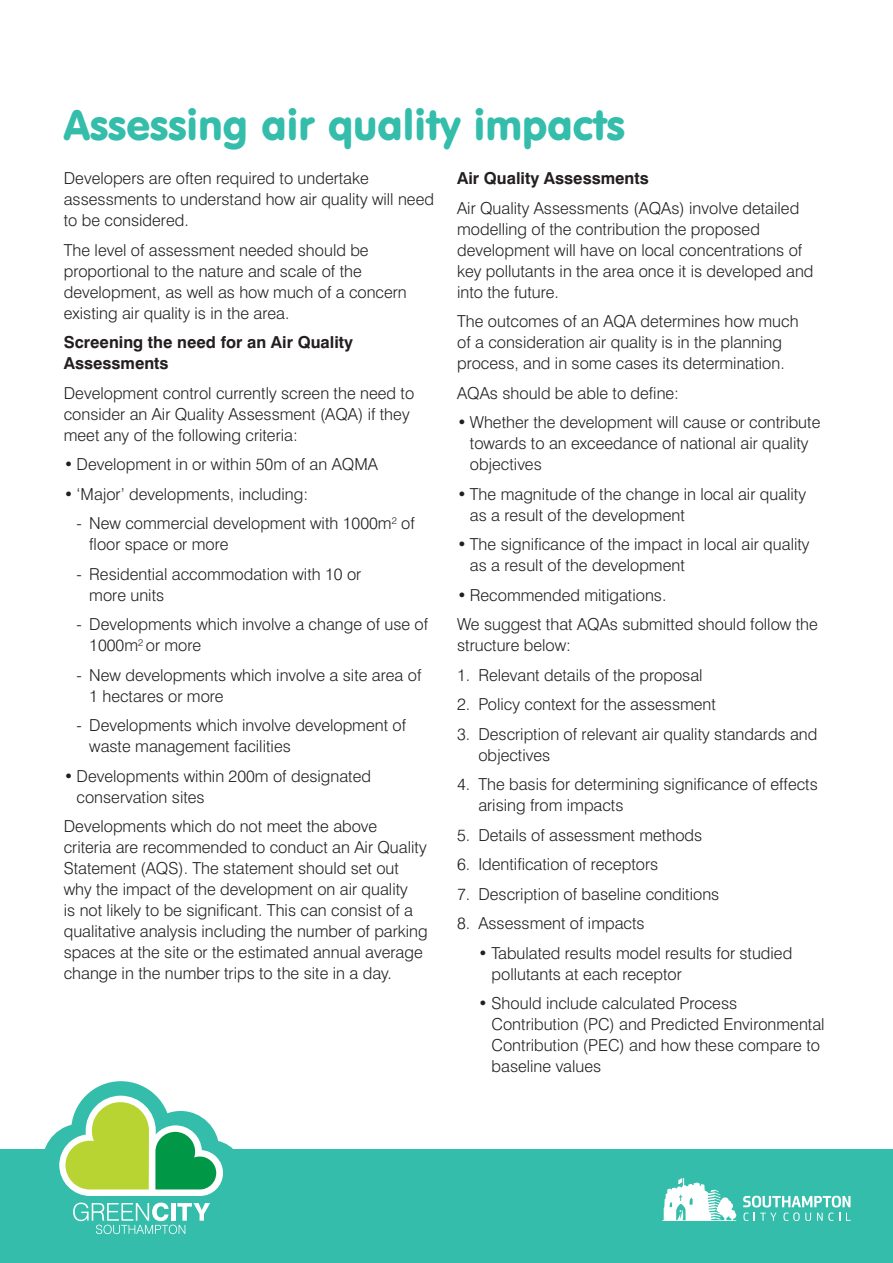
<style>
.page{position:relative;width:893px;height:1263px;background:#fff}
.page>*{position:absolute;margin:0;border:0;box-sizing:border-box;transform-origin:0 0}
.Main_title{font:42px "VAG Rounded BT";color:#33bdaa}
.t1{font:300 16.5px/21px "Swiss 721 BT";color:#231f20}
.t2{font:700 16.5px/21px "Swiss 721 BT";color:#231f20}
</style>
<div class="page">
<div style="left:0;top:1150px;width:893px;height:113px;background:#33bdaa"></div>
<div style="left:43px;top:1123px;width:77px;height:77px;background:#33bdaa;border-radius:50%"></div>
<div style="left:71px;top:1081px;width:100px;height:100px;background:#33bdaa;border-radius:50%"></div>
<div style="left:179px;top:1140px;width:64px;height:65px;background:#33bdaa;border-radius:50%"></div>
<svg style="left:662px;top:1178px;width:74px;height:43px"></svg>
<svg style="left:743px;top:1196px;width:108px;height:25px"></svg>
<svg style="left:73px;top:1202px;width:137px;height:32px"></svg>
<svg style="left:59px;top:1096px;width:164px;height:100px"></svg>
<p class="Main_title" style="left:64px;top:99px;width:563px">Assessing air quality impacts</p>
<p class="t1" style="left:64px;top:168px;width:372px">Developers are often required to undertake assessments to understand how air quality will need to be considered.</p>
<p class="t1" style="left:64px;top:239px;width:345px">The level of assessment needed should be proportional to the nature and scale of the development, as well as how much of a concern existing air quality is in the area.</p>
<p class="t2" style="left:64px;top:332px;width:291px">Screening the need for an Air Quality<br>Assessments</p>
<p class="t1" style="left:64px;top:382px;width:352px">Development control currently screen the need to consider an Air Quality Assessment (AQA) if they meet any of the following criteria:</p>
<p class="t1" style="left:64px;top:454px;width:316px">• Development in or within 50m of an AQMA</p>
<p class="t1" style="left:64px;top:483px;width:246px">• ‘Major’ developments, including:</p>
<p class="t1" style="left:89px;top:513px;width:327px;text-indent:-13px">- New commercial development with 1000m<sup>2</sup> of floor space or more</p>
<p class="t1" style="left:89px;top:563px;width:274px;text-indent:-13px">- Residential accommodation with 10 or more units</p>
<p class="t1" style="left:89px;top:614px;width:340px;text-indent:-13px">- Developments which involve a change of use of<br>1000m<sup>2</sup> or more</p>
<p class="t1" style="left:89px;top:664px;width:334px;text-indent:-13px">- New developments which involve a site area of<br>1 hectares or more</p>
<p class="t1" style="left:89px;top:715px;width:318px;text-indent:-13px">- Developments which involve development of waste management facilities</p>
<p class="t1" style="left:77px;top:765px;width:296px;text-indent:-13px">• Developments within 200m of designated conservation sites</p>
<p class="t1" style="left:64px;top:816px;width:365px">Developments which do not meet the above criteria are recommended to conduct an Air Quality Statement (AQS). The statement should set out why the impact of the development on air quality<br>is not likely to be significant. This can consist of a qualitative analysis including the number of parking spaces at the site or the estimated annual average change in the number trips to the site in a day.</p>
<p class="t2" style="left:457px;top:168px;width:193px">Air Quality Assessments</p>
<p class="t1" style="left:457px;top:197px;width:358px">Air Quality Assessments (AQAs) involve detailed modelling of the contribution the proposed development will have on local concentrations of key pollutants in the area once it is developed and into the future.</p>
<p class="t1" style="left:457px;top:311px;width:343px">The outcomes of an AQA determines how much of a consideration air quality is in the planning process, and in some cases its determination.</p>
<p class="t1" style="left:457px;top:382px;width:223px">AQAs should be able to define:</p>
<p class="t1" style="left:470px;top:412px;width:352px;text-indent:-13px">• Whether the development will cause or contribute towards to an exceedance of national air quality objectives</p>
<p class="t1" style="left:470px;top:483px;width:338px;text-indent:-13px">• The magnitude of the change in local air quality as a result of the development</p>
<p class="t1" style="left:470px;top:534px;width:341px;text-indent:-13px">• The significance of the impact in local air quality as a result of the development</p>
<p class="t1" style="left:457px;top:584px;width:211px">• Recommended mitigations.</p>
<p class="t1" style="left:457px;top:614px;width:362px">We suggest that AQAs submitted should follow the structure below:</p>
<p class="t1" style="left:457px;top:664px;width:247px">1. Relevant details of the proposal</p>
<p class="t1" style="left:457px;top:694px;width:260px">2. Policy context for the assessment</p>
<p class="t1" style="left:478px;top:723px;width:341px;text-indent:-21px">3. Description of relevant air quality standards and objectives</p>
<p class="t1" style="left:478px;top:774px;width:341px;text-indent:-21px">4. The basis for determining significance of effects arising from impacts</p>
<p class="t1" style="left:457px;top:824px;width:247px">5. Details of assessment methods</p>
<p class="t1" style="left:457px;top:854px;width:203px">6. Identification of receptors</p>
<p class="t1" style="left:457px;top:883px;width:264px">7. Description of baseline conditions</p>
<p class="t1" style="left:457px;top:913px;width:189px">8. Assessment of impacts</p>
<p class="t1" style="left:492px;top:942px;width:302px;text-indent:-13px">• Tabulated results model results for studied pollutants at each receptor</p>
<p class="t1" style="left:492px;top:993px;width:334px;text-indent:-13px">• Should include calculated Process Contribution (PC) and Predicted Environmental Contribution (PEC) and how these compare to baseline values</p>
</div>
